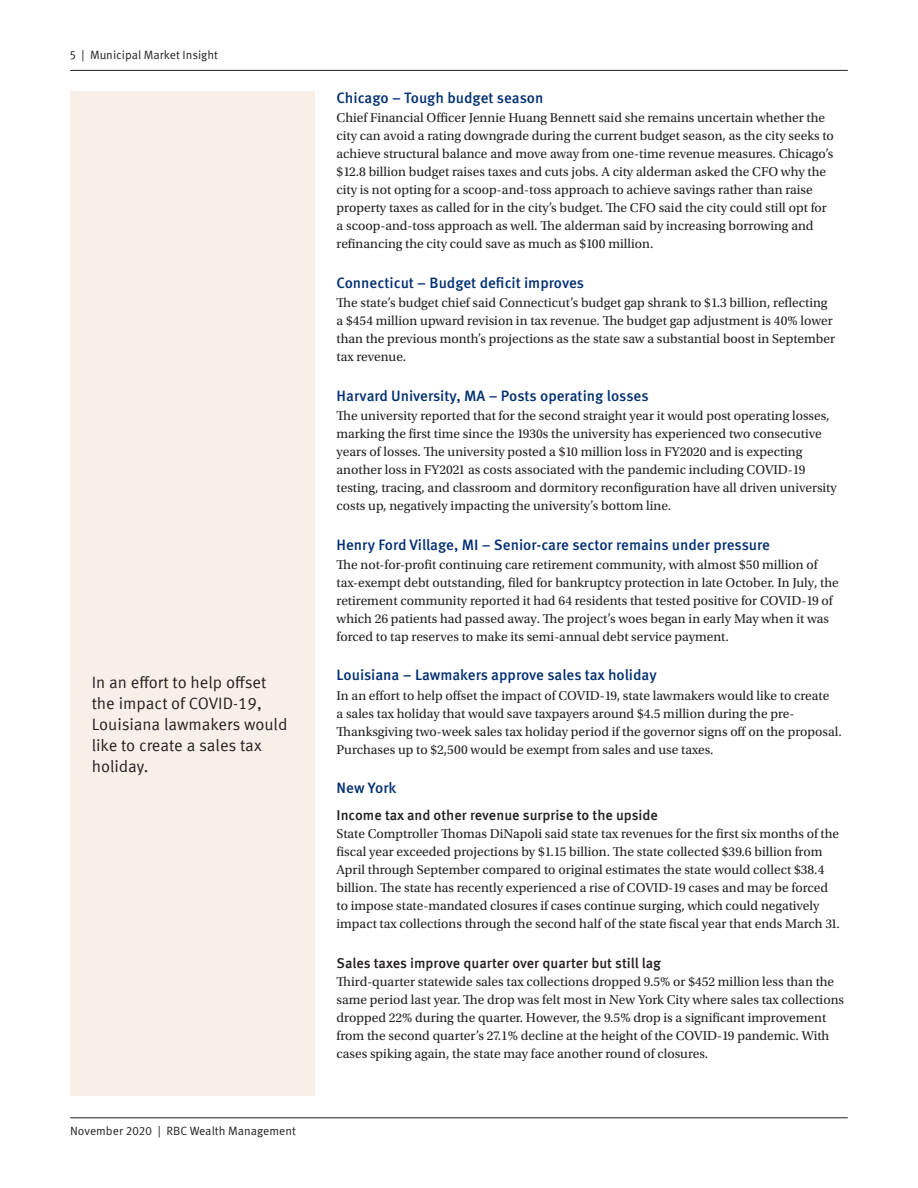
<style>
.page{position:relative;width:918px;height:1188px;background:#fff}
.page>*{position:absolute;margin:0;border:0;box-sizing:border-box;transform-origin:0 0}
.Callout_Text{font:16.5px/21px "Meta Offc Norm";color:#231f20}
.Text_Subhead_-_level{font:500 15px "Meta OT";color:#002f73}
.Text_Subhead_-_level-2{font:500 14.25px "Meta Offc";color:#231f20}
.Body_copy{font:13.5px/18px "Utopia Std";color:#231f20}
.t1{font:12px "Meta OT Norm";color:#231f20}
</style>
<div class="page">
<hr style="left:70px;top:1118px;width:778px;height:1px;background:#231f20">
<hr style="left:70px;top:70px;width:778px;height:1px;background:#231f20">
<div style="left:70px;top:92px;width:245px;height:1004px;background:#f8f0e8"></div>
<p class="t1" style="left:70px;top:48px;width:149px">5 | Municipal Market Insight</p>
<p class="Callout_Text" style="left:92px;top:673px;width:197px">In an effort to help offset the impact of COVID-19,<br>Louisiana lawmakers would like to create a sales tax holiday.</p>
<p class="t1" style="left:70px;top:1123px;width:227px">November 2020 | RBC Wealth Management</p>
<p class="Text_Subhead_-_level" style="left:337px;top:89px;width:208px">Chicago – Tough budget season</p>
<p class="Body_copy" style="left:337px;top:109px;width:499px">Chief Financial Officer Jennie Huang Bennett said she remains uncertain whether the city can avoid a rating downgrade during the current budget season, as the city seeks to achieve structural balance and move away from one-time revenue measures. Chicago’s $12.8 billion budget raises taxes and cuts jobs. A city alderman asked the CFO why the city is not opting for a scoop-and-toss approach to achieve savings rather than raise property taxes as called for in the city’s budget. The CFO said the city could still opt for a scoop-and-toss approach as well. The alderman said by increasing borrowing and refinancing the city could save as much as $100 million.</p>
<p class="Text_Subhead_-_level" style="left:337px;top:273px;width:249px">Connecticut – Budget deficit improves</p>
<p class="Body_copy" style="left:337px;top:294px;width:500px">The state’s budget chief said Connecticut’s budget gap shrank to $1.3 billion, reflecting a $454 million upward revision in tax revenue. The budget gap adjustment is 40% lower than the previous month’s projections as the state saw a substantial boost in September tax revenue.</p>
<p class="Text_Subhead_-_level" style="left:337px;top:386px;width:314px">Harvard University, MA – Posts operating losses</p>
<p class="Body_copy" style="left:337px;top:407px;width:502px">The university reported that for the second straight year it would post operating losses, marking the first time since the 1930s the university has experienced two consecutive years of losses. The university posted a $10 million loss in FY2020 and is expecting another loss in FY2021 as costs associated with the pandemic including COVID-19 testing, tracing, and classroom and dormitory reconfiguration have all driven university costs up, negatively impacting the university’s bottom line.</p>
<p class="Text_Subhead_-_level" style="left:337px;top:535px;width:435px">Henry Ford Village, MI – Senior-care sector remains under pressure</p>
<p class="Body_copy" style="left:337px;top:556px;width:504px">The not-for-profit continuing care retirement community, with almost $50 million of tax-exempt debt outstanding, filed for bankruptcy protection in late October. In July, the retirement community reported it had 64 residents that tested positive for COVID-19 of which 26 patients had passed away. The project’s woes began in early May when it was forced to tap reserves to make its semi-annual debt service payment.</p>
<p class="Text_Subhead_-_level" style="left:337px;top:666px;width:322px">Louisiana – Lawmakers approve sales tax holiday</p>
<p class="Body_copy" style="left:337px;top:686px;width:507px">In an effort to help offset the impact of COVID-19, state lawmakers would like to create<br>a sales tax holiday that would save taxpayers around $4.5 million during the pre-Thanksgiving two-week sales tax holiday period if the governor signs off on the proposal.<br>Purchases up to $2,500 would be exempt from sales and use taxes.</p>
<p class="Text_Subhead_-_level" style="left:337px;top:779px;width:61px">New York</p>
<p class="Text_Subhead_-_level-2" style="left:337px;top:807px;width:323px">Income tax and other revenue surprise to the upside</p>
<p class="Body_copy" style="left:337px;top:825px;width:505px">State Comptroller Thomas DiNapoli said state tax revenues for the first six months of the fiscal year exceeded projections by $1.15 billion. The state collected $39.6 billion from April through September compared to original estimates the state would collect $38.4 billion. The state has recently experienced a rise of COVID-19 cases and may be forced to impose state-mandated closures if cases continue surging, which could negatively impact tax collections through the second half of the state fiscal year that ends March 31.</p>
<p class="Text_Subhead_-_level-2" style="left:337px;top:954px;width:326px">Sales taxes improve quarter over quarter but still lag</p>
<p class="Body_copy" style="left:337px;top:972px;width:509px">Third-quarter statewide sales tax collections dropped 9.5% or $452 million less than the same period last year. The drop was felt most in New York City where sales tax collections dropped 22% during the quarter. However, the 9.5% drop is a significant improvement from the second quarter’s 27.1% decline at the height of the COVID-19 pandemic. With cases spiking again, the state may face another round of closures.</p>
</div>
